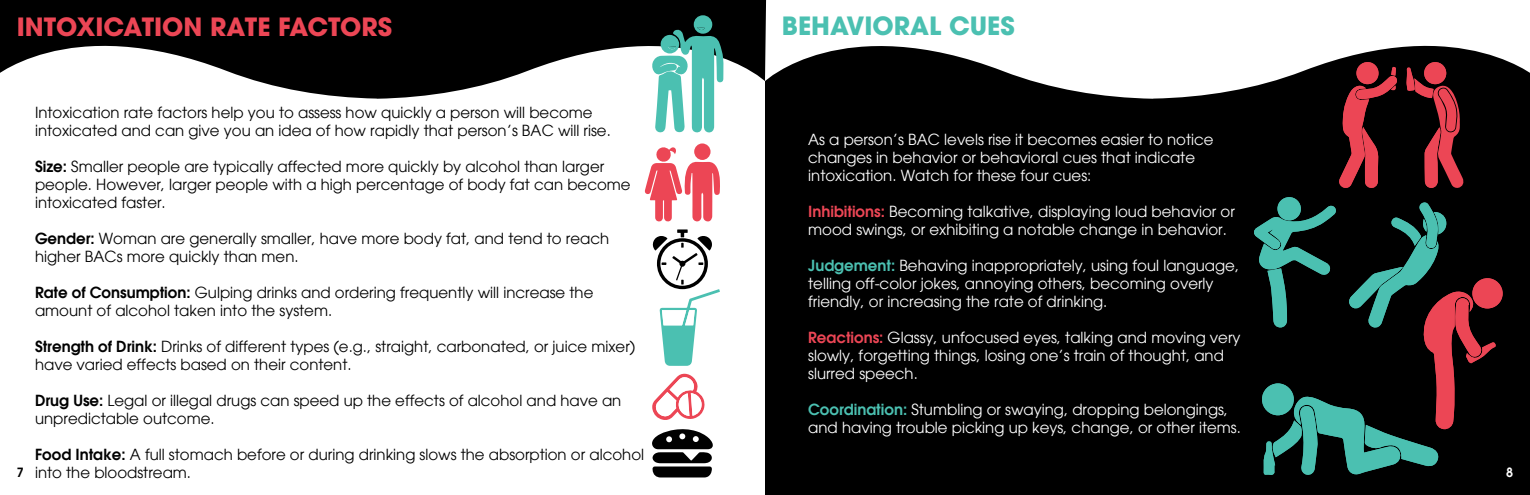
<style>
.page{position:relative;width:1530px;height:495px;background:#fff}
.page>*{position:absolute;margin:0;border:0;box-sizing:border-box;transform-origin:0 0}
.t1{font:700 25px "Avant Garde";color:#ec4655}
.t2{font:700 25px "Avant Garde";color:#4bc0b1}
.t3{font:15px/18px "Avant Garde";color:#000}
.t4{font:15px/18px "Avant Garde";color:#fff}
.t5{font:600 12.5px "Avant Garde";color:#000}
.t6{font:600 12.5px "Avant Garde";color:#fff}
.s1{font-weight:600}
.s2{font-weight:600;color:#ec4655}
.s3{font-weight:600;color:#4bc0b1}
</style>
<div class="page">
<div style="left:765px;top:0;width:765px;height:495px;background:#000"></div>
<svg style="left:766px;top:0;width:764px;height:99px;fill:#fff"></svg>
<svg style="left:0;top:0;width:766px;height:99px;fill:#000"></svg>
<svg style="left:652px;top:15px;width:72px;height:118px"></svg>
<svg style="left:644px;top:146px;width:76px;height:76px"></svg>
<div style="left:694px;top:143px;width:17px;height:17px;background:#ec4655;border-radius:50%"></div>
<svg style="left:652px;top:229px;width:68px;height:137px"></svg>
<svg style="left:652px;top:374px;width:53px;height:46px"></svg>
<svg style="left:652px;top:429px;width:61px;height:49px"></svg>
<div style="left:1356px;top:62px;width:23px;height:22px;background:#ec4655;border-radius:50%"></div>
<div style="left:1424px;top:62px;width:22px;height:22px;background:#ec4655;border-radius:50%"></div>
<svg style="left:1339px;top:67px;width:59px;height:121px"></svg>
<svg style="left:1407px;top:67px;width:58px;height:121px"></svg>
<div style="left:1277px;top:197px;width:24px;height:23px;background:#4bc0b1;border-radius:50%"></div>
<div style="left:1472px;top:278px;width:31px;height:31px;background:#ec4655;border-radius:50%"></div>
<svg style="left:1254px;top:202px;width:242px;height:273px"></svg>
<h1 class="t1" style="left:17px;top:11px;width:377px">INTOXICATION RATE FACTORS</h1>
<h1 class="t2" style="left:782px;top:10px;width:234px">BEHAVIORAL CUES</h1>
<p class="t5" style="left:17px;top:464px;width:8px">7</p>
<p class="t3" style="left:35px;top:104px;width:577px">Intoxication rate factors help you to assess how quickly a person will become intoxicated and can give you an idea of how rapidly that person’s BAC will rise.</p>
<p class="t3" style="left:35px;top:158px;width:597px"><span class="s1">Size:</span> Smaller people are typically affected more quickly by alcohol than larger people. However, larger people with a high percentage of body fat can become intoxicated faster.</p>
<p class="t3" style="left:35px;top:230px;width:576px"><span class="s1">Gender:</span> Woman are generally smaller, have more body fat, and tend to reach higher BACs more quickly than men.</p>
<p class="t3" style="left:35px;top:284px;width:560px"><span class="s1">Rate of Consumption:</span> Gulping drinks and ordering frequently will increase the amount of alcohol taken into the system.</p>
<p class="t3" style="left:35px;top:338px;width:602px"><span class="s1">Strength of Drink:</span> Drinks of different types (e.g., straight, carbonated, or juice mixer) have varied effects based on their content.</p>
<p class="t3" style="left:35px;top:392px;width:588px"><span class="s1">Drug Use:</span> Legal or illegal drugs can speed up the effects of alcohol and have an unpredictable outcome.</p>
<p class="t3" style="left:35px;top:446px;width:611px"><span class="s1">Food Intake:</span> A full stomach before or during drinking slows the absorption or alcohol into the bloodstream.</p>
<p class="t4" style="left:808px;top:130px;width:407px">As a person’s BAC levels rise it becomes easier to notice changes in behavior or behavioral cues that indicate intoxication. Watch for these four cues:</p>
<p class="t4" style="left:808px;top:202px;width:428px"><span class="s2">Inhibitions:</span> Becoming talkative, displaying loud behavior or mood swings, or exhibiting a notable change in behavior.</p>
<p class="t4" style="left:808px;top:256px;width:432px"><span class="s3">Judgement:</span> Behaving inappropriately, using foul language, telling off-color jokes, annoying others, becoming overly friendly, or increasing the rate of drinking.</p>
<p class="t4" style="left:808px;top:328px;width:434px"><span class="s2">Reactions:</span> Glassy, unfocused eyes, talking and moving very slowly, forgetting things, losing one’s train of thought, and slurred speech.</p>
<p class="t4" style="left:808px;top:400px;width:434px"><span class="s3">Coordination:</span> Stumbling or swaying, dropping belongings, and having trouble picking up keys, change, or other items.</p>
<p class="t6" style="left:1506px;top:464px;width:8px">8</p>
</div>
